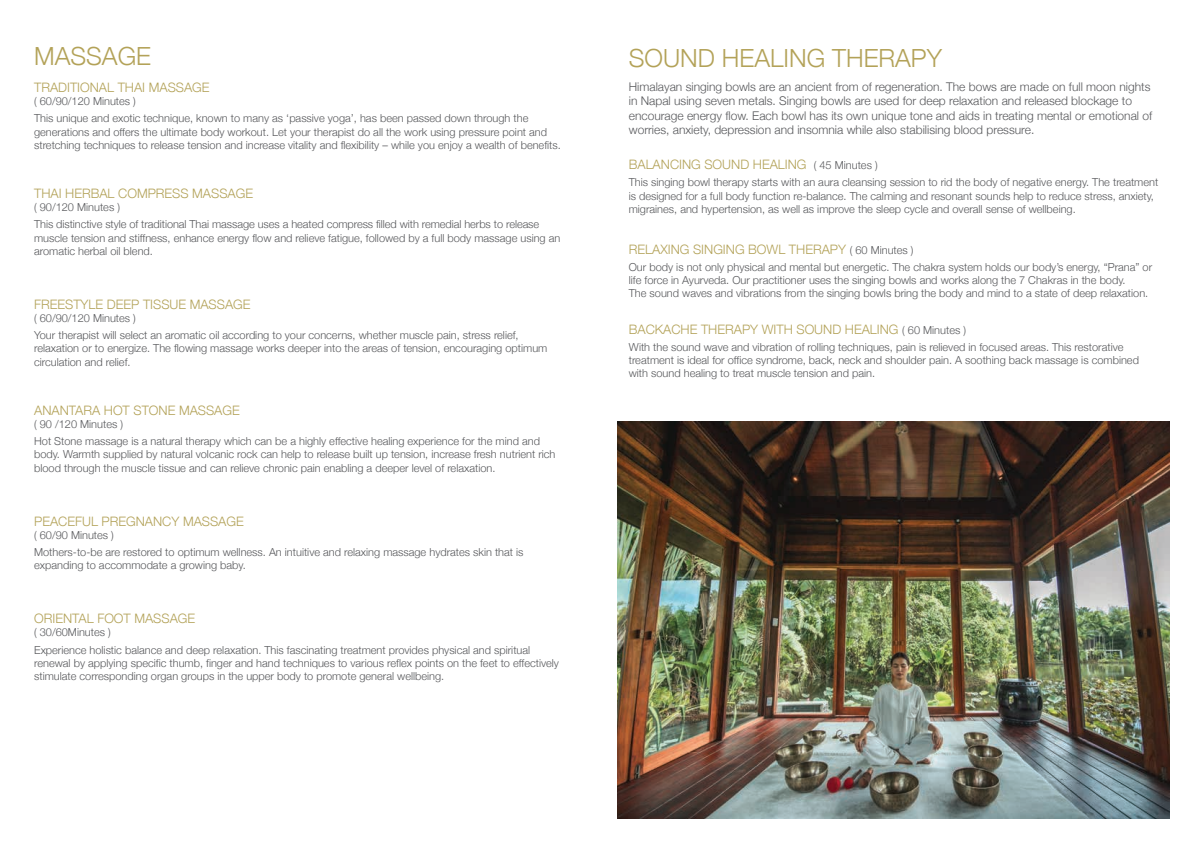
<style>
.page{position:relative;width:1191px;height:842px;background:#fff}
.page>*{position:absolute;margin:0;border:0;box-sizing:border-box;transform-origin:0 0}
.t1{font:300 25px "Helvetica Neue";color:#b3a258}
.t2{font:300 13px "Helvetica Neue";color:#b3a258}
.t3{font:300 12px/14.4px "Helvetica Neue";color:#57585b}
.t4{font:300 11px/13.2px "Helvetica Neue";color:#57585b}
.s1{font-size:11px;color:#57585b}
</style>
<div class="page">
<img style="left:617px;top:422px;width:552px;height:396px">
<h1 class="t1" style="left:34px;top:36px;width:118px">MASSAGE</h1>
<p class="t2" style="left:34px;top:77px;width:177px">TRADITIONAL THAI MASSAGE</p>
<p class="t4" style="left:34px;top:92px;width:496px;line-height:17.2px">( 60/90/120 Minutes )<br>This unique and exotic technique, known to many as ‘passive yoga’, has been passed down through the</p>
<p class="t4" style="left:34px;top:124px;width:528px">generations and offers the ultimate body workout. Let your therapist do all the work using pressure point and stretching techniques to release tension and increase vitality and flexibility – while you enjoy a wealth of benefits.</p>
<p class="t2" style="left:34px;top:183px;width:220px">THAI HERBAL COMPRESS MASSAGE</p>
<p class="t4" style="left:34px;top:198px;width:506px;line-height:17.2px">( 90/120 Minutes )<br>This distinctive style of traditional Thai massage uses a heated compress filled with remedial herbs to release</p>
<p class="t4" style="left:34px;top:230px;width:528px">muscle tension and stiffness, enhance energy flow and relieve fatigue, followed by a full body massage using an aromatic herbal oil blend.</p>
<p class="t2" style="left:34px;top:294px;width:218px">FREESTYLE DEEP TISSUE MASSAGE</p>
<p class="t4" style="left:34px;top:309px;width:486px;line-height:17.2px">( 60/90/120 Minutes )<br>Your therapist will select an aromatic oil according to your concerns, whether muscle pain, stress relief,</p>
<p class="t4" style="left:34px;top:341px;width:515px">relaxation or to energize. The flowing massage works deeper into the areas of tension, encouraging optimum circulation and relief.</p>
<p class="t2" style="left:34px;top:400px;width:207px">ANANTARA HOT STONE MASSAGE</p>
<p class="t4" style="left:34px;top:415px;width:507px;line-height:17.2px">( 90 /120 Minutes )<br>Hot Stone massage is a natural therapy which can be a highly effective healing experience for the mind and</p>
<p class="t4" style="left:34px;top:447px;width:523px">body. Warmth supplied by natural volcanic rock can help to release built up tension, increase fresh nutrient rich blood through the muscle tissue and can relieve chronic pain enabling a deeper level of relaxation.</p>
<p class="t2" style="left:34px;top:510px;width:211px">PEACEFUL PREGNANCY MASSAGE</p>
<p class="t4" style="left:34px;top:525px;width:491px;line-height:17.2px">( 60/90 Minutes )<br>Mothers-to-be are restored to optimum wellness. An intuitive and relaxing massage hydrates skin that is</p>
<p class="t4" style="left:34px;top:558px;width:213px">expanding to accommodate a growing baby.</p>
<p class="t2" style="left:34px;top:608px;width:163px">ORIENTAL FOOT MASSAGE</p>
<p class="t4" style="left:34px;top:623px;width:497px;line-height:17.2px">( 30/60Minutes )<br>Experience holistic balance and deep relaxation. This fascinating treatment provides physical and spiritual</p>
<p class="t4" style="left:34px;top:655px;width:526px">renewal by applying specific thumb, finger and hand techniques to various reflex points on the feet to effectively stimulate corresponding organ groups in the upper body to promote general wellbeing.</p>
<h1 class="t1" style="left:629px;top:38px;width:315px">SOUND HEALING THERAPY</h1>
<p class="t3" style="left:629px;top:79px;width:525px">Himalayan singing bowls are an ancient from of regeneration. The bows are made on full moon nights in Napal using seven metals. Singing bowls are used for deep relaxation and released blockage to encourage energy flow. Each bowl has its own unique tone and aids in treating mental or emotional of worries, anxiety, depression and insomnia while also stabilising blood pressure.</p>
<p class="t2" style="left:629px;top:154px;width:250px">BALANCING SOUND HEALING <span class="s1">( 45 Minutes )</span></p>
<p class="t4" style="left:629px;top:175px;width:531px">This singing bowl therapy starts with an aura cleansing session to rid the body of negative energy. The treatment is designed for a full body function re-balance. The calming and resonant sounds help to reduce stress, anxiety, migraines, and hypertension, as well as improve the sleep cycle and overall sense of wellbeing.</p>
<p class="t2" style="left:629px;top:239px;width:286px">RELAXING SINGING BOWL THERAPY <span class="s1">( 60 Minutes )</span></p>
<p class="t4" style="left:629px;top:260px;width:525px">Our body is not only physical and mental but energetic. The chakra system holds our body’s energy, “Prana” or life force in Ayurveda. Our practitioner uses the singing bowls and works along the 7 Chakras in the body.<br>The sound waves and vibrations from the singing bowls bring the body and mind to a state of deep relaxation.</p>
<p class="t2" style="left:629px;top:318px;width:339px">BACKACHE THERAPY WITH SOUND HEALING <span class="s1">( 60 Minutes )</span></p>
<p class="t4" style="left:629px;top:339px;width:512px">With the sound wave and vibration of rolling techniques, pain is relieved in focused areas. This restorative treatment is ideal for office syndrome, back, neck and shoulder pain. A soothing back massage is combined with sound healing to treat muscle tension and pain.</p>
</div>
